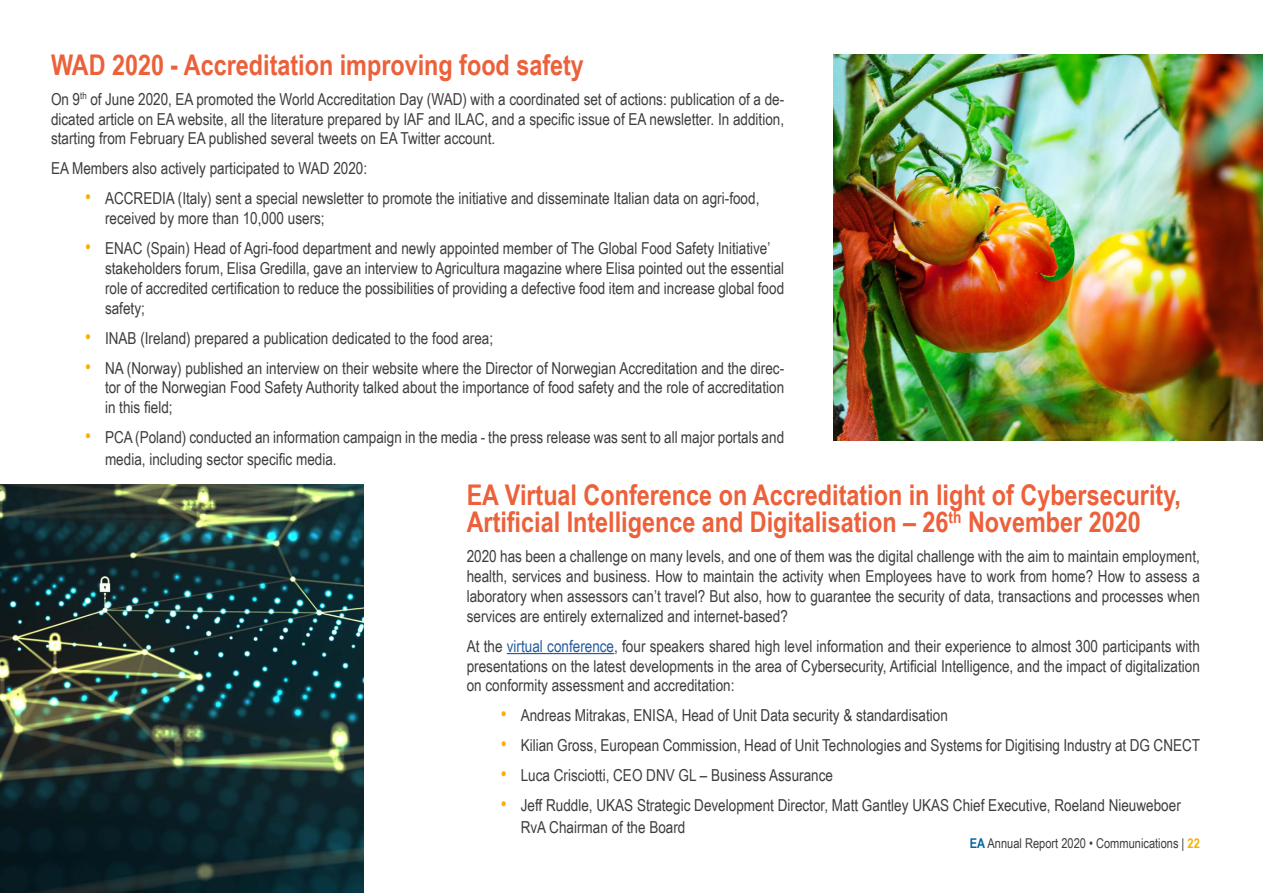
<style>
.page{position:relative;width:1263px;height:893px;background:#fff}
.page>*{position:absolute;margin:0;border:0;box-sizing:border-box;transform-origin:0 0}
.t1{font:700 28.5px/27px "Arial Narrow";color:#ec603a}
.t2{font:16.5px/19.8px "Arial Narrow";color:#3d3d3d;text-align:justify}
.t3{font:13.5px "Arial Narrow";color:#3d3d3d}
.s1{font-size:20.25px;color:#f9b000}
.s2{color:#275b9b}
.s3{font-weight:700;color:#0066a9}
.s4{font-weight:700;color:#f9b000}
</style>
<div class="page">
<img style="left:0;top:485px;width:364px;height:408px">
<hr style="left:507px;top:653px;width:107px;height:1px;background:#275b9b">
<img style="left:833px;top:54px;width:430px;height:386px">
<h1 class="t1" style="left:51px;top:50px;width:534px">WAD 2020 - Accreditation improving food safety</h1>
<p class="t2" style="left:51px;top:88px;width:735px">On 9<sup>th</sup> of June 2020, EA promoted the World Accreditation Day (WAD) with a coordinated set of actions: publication of a de&shy;dicated article on EA website, all the literature prepared by IAF and ILAC, and a specific issue of EA newsletter. In addition, starting from February EA published several tweets on EA Twitter account.</p>
<p class="t2" style="left:51px;top:158px;width:318px">EA Members also actively participated to WAD 2020:</p>
<p class="t2" style="left:105px;top:188px;width:656px;text-indent:-20px"><span class="s1">•</span> ACCREDIA (Italy) sent a special newsletter to promote the initiative and disseminate Italian data on agri-food, received by more than 10,000 users;</p>
<p class="t2" style="left:105px;top:238px;width:681px;text-align:left;text-indent:-20px"><span class="s1">•</span> ENAC (Spain) Head of Agri-food department and newly appointed member of The Global Food Safety Initiative’ stakeholders forum, Elisa Gredilla, gave an interview to Agricultura magazine where Elisa pointed out the essential role of accredited certification to reduce the possibilities of providing a defective food item and increase global food safety;</p>
<p class="t2" style="left:85px;top:327px;width:410px"><span class="s1">•</span> INAB (Ireland) prepared a publication dedicated to the food area;</p>
<p class="t2" style="left:105px;top:357px;width:681px;text-indent:-20px"><span class="s1">•</span> NA (Norway) published an interview on their website where the Director of Norwegian Accreditation and the direc&shy;tor of the Norwegian Food Safety Authority talked about the importance of food safety and the role of accreditation in this field;</p>
<p class="t2" style="left:105px;top:426px;width:681px;line-height:21.6px;text-indent:-20px"><span class="s1">•</span> PCA (Poland) conducted an information campaign in the media - the press release was sent to all major portals and media, including sector specific media.</p>
<h1 class="t1" style="left:467px;top:480px;width:716px">EA Virtual Conference on Accreditation in light of Cybersecurity,<br>Artificial Intelligence and Digitalisation – 26<sup>th</sup> November 2020</h1>
<p class="t2" style="left:467px;top:546px;width:735px">2020 has been a challenge on many levels, and one of them was the digital challenge with the aim to maintain employment, health, services and business. How to maintain the activity when Employees have to work from home? How to assess a laboratory when assessors can’t travel? But also, how to guarantee the security of data, transactions and processes when services are entirely externalized and internet-based?</p>
<p class="t2" style="left:467px;top:635px;width:735px">At the <span class="s2">virtual conference</span>, four speakers shared high level information and their experience to almost 300 participants with presentations on the latest developments in the area of Cybersecurity, Artificial Intelligence, and the impact of digitalization on conformity assessment and accreditation:</p>
<p class="t2" style="left:501px;top:705px;width:449px"><span class="s1">•</span> Andreas Mitrakas, ENISA, Head of Unit Data security &amp; standardisation</p>
<p class="t2" style="left:501px;top:735px;width:701px"><span class="s1">•</span> Kilian Gross, European Commission, Head of Unit Technologies and Systems for Digitising Industry at DG CNECT</p>
<p class="t2" style="left:501px;top:765px;width:334px"><span class="s1">•</span> Luca Crisciotti, CEO DNV GL – Business Assurance</p>
<p class="t2" style="left:521px;top:794px;width:662px;line-height:21.6px;text-indent:-20px"><span class="s1">•</span> Jeff Ruddle, UKAS Strategic Development Director, Matt Gantley UKAS Chief Executive, Roeland Nieuweboer<br>RvA Chairman of the Board</p>
<p class="t3" style="left:970px;top:833px;width:232px"><span class="s3">EA</span> Annual Report 2020 • Communications | <span class="s4">22</span></p>
</div>
